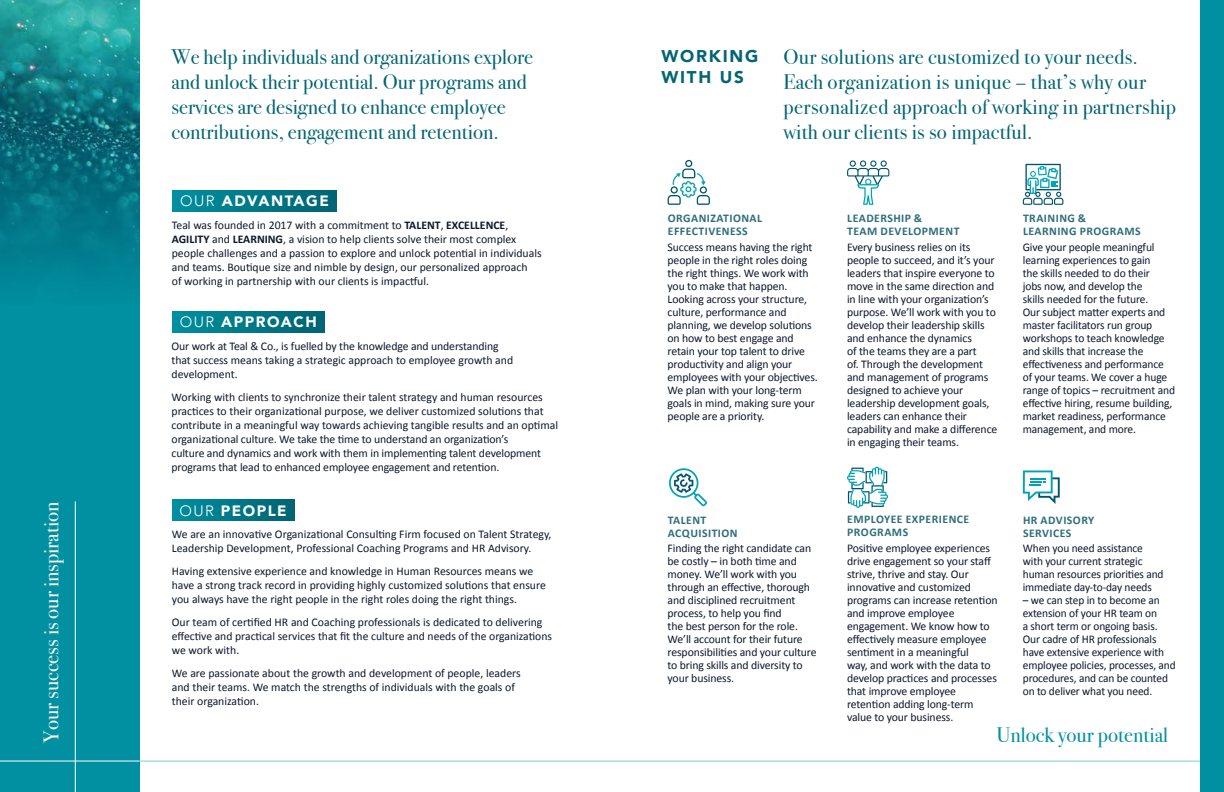
<style>
.page{position:relative;width:1224px;height:792px;background:#fff}
.page>*{position:absolute;margin:0;border:0;box-sizing:border-box;transform-origin:0 0}
.t1{font:21px/25px "Bodoni Svty Two ITCTT";color:#036574}
.t2{font:21px "Bodoni Svty Two ITCTT";color:#fff}
.t3{font:21px "Bodoni Svty Two ITCTT";color:#0090a1}
.t4{font:900 17px/20.4px "Avenir";letter-spacing:.1em;color:#036574}
.t5{font:900 15px "Avenir";letter-spacing:.1em;color:#fff}
.t6{font:11.8px/13px "Calibri";letter-spacing:-.01em;color:#0c182b}
.t7{font:700 11.8px/13px "Calibri";letter-spacing:.04em;color:#2e6e7b}
.s1{font-weight:300}
.s2{font-weight:700}
</style>
<div class="page">
<div style="left:172px;top:191px;width:165px;height:21px;background:linear-gradient(to right,#008f9f,#006372)"></div>
<div style="left:172px;top:312px;width:152px;height:21px;background:linear-gradient(to right,#008f9f,#006472)"></div>
<div style="left:172px;top:500px;width:122px;height:21px;background:linear-gradient(to right,#008f9f,#006472)"></div>
<hr style="left:140px;top:761px;width:1084px;height:1px;background:#88c7d1">
<div style="left:0;top:0;width:140px;height:792px;background:#0090a1"></div>
<hr style="left:0;top:761px;width:140px;height:1px;background:#fff">
<hr style="left:75px;top:501px;width:1px;height:291px;background:#fff">
<div style="left:1201px;top:0;width:23px;height:792px;background:#0090a1"></div>
<img style="left:0;top:0;width:140px;height:283px">
<svg style="left:668px;top:160px;width:42px;height:45px"></svg>
<svg style="left:847px;top:160px;width:42px;height:45px"></svg>
<svg style="left:1023px;top:470px;width:37px;height:34px"></svg>
<svg style="left:1023px;top:164px;width:40px;height:41px"></svg>
<svg style="left:847px;top:467px;width:41px;height:41px"></svg>
<svg style="left:669px;top:468px;width:38px;height:38px"></svg>
<h1 class="t2" style="left:34px;top:743px;width:243px;rotate:-90deg">Your success is our inspiration</h1>
<h1 class="t1" style="left:172px;top:42px;width:363px">We help individuals and organizations explore and unlock their potential. Our programs and services are designed to enhance employee contributions, engagement and retention.</h1>
<h2 class="t4" style="left:662px;top:46px;width:98px">WORKING<br>WITH US</h2>
<h1 class="t1" style="left:784px;top:42px;width:394px">Our solutions are customized to your needs.<br>Each organization is unique – that’s why our personalized approach of working in partnership with our clients is so impactful.</h1>
<p class="t5" style="left:180px;top:188px;width:150px"><span class="s1">OUR</span> ADVANTAGE</p>
<p class="t6" style="left:172px;top:218px;width:371px;line-height:14px">Teal was founded in 2017 with a commitment to <span class="s2">TALENT</span>, <span class="s2">EXCELLENCE</span>, <span class="s2">AGILITY</span> and <span class="s2">LEARNING</span>, a vision to help clients solve their most complex people challenges and a passion to explore and unlock potential in individuals and teams. Boutique size and nimble by design, our personalized approach<br>of working in partnership with our clients is impactful.</p>
<p class="t5" style="left:180px;top:309px;width:139px"><span class="s1">OUR</span> APPROACH</p>
<p class="t6" style="left:172px;top:339px;width:343px;line-height:14px">Our work at Teal &amp; Co., is fuelled by the knowledge and understanding that success means taking a strategic approach to employee growth and development.</p>
<p class="t6" style="left:172px;top:390px;width:388px;line-height:14px">Working with clients to synchronize their talent strategy and human resources practices to their organizational purpose, we deliver customized solutions that contribute in a meaningful way towards achieving tangible results and an optimal organizational culture. We take the time to understand an organization’s<br>culture and dynamics and work with them in implementing talent development programs that lead to enhanced employee engagement and retention.</p>
<p class="t5" style="left:179px;top:498px;width:109px"><span class="s1">OUR</span> PEOPLE</p>
<p class="t6" style="left:172px;top:527px;width:381px;line-height:14px">We are an innovative Organizational Consulting Firm focused on Talent Strategy,<br>Leadership Development, Professional Coaching Programs and HR Advisory.</p>
<p class="t6" style="left:172px;top:564px;width:376px;line-height:14px">Having extensive experience and knowledge in Human Resources means we have a strong track record in providing highly customized solutions that ensure you always have the right people in the right roles doing the right things.</p>
<p class="t6" style="left:172px;top:615px;width:382px;line-height:14px">Our team of certified HR and Coaching professionals is dedicated to delivering effective and practical services that fit the culture and needs of the organizations we work with.</p>
<p class="t6" style="left:172px;top:666px;width:350px;line-height:14px">We are passionate about the growth and development of people, leaders and their teams. We match the strengths of individuals with the goals of their organization.</p>
<p class="t7" style="left:668px;top:211px;width:96px">ORGANIZATIONAL<br>EFFECTIVENESS</p>
<p class="t6" style="left:668px;top:240px;width:152px">Success means having the right people in the right roles doing the right things. We work with you to make that happen.<br>Looking across your structure, culture, performance and planning, we develop solutions on how to best engage and retain your top talent to drive productivity and align your employees with your objectives.<br>We plan with your long-term goals in mind, making sure your people are a priority.</p>
<p class="t7" style="left:668px;top:513px;width:71px">TALENT<br>ACQUISITION</p>
<p class="t6" style="left:668px;top:541px;width:151px">Finding the right candidate can be costly – in both time and money. We’ll work with you through an effective, thorough and disciplined recruitment process, to help you find<br>the best person for the role.<br>We’ll account for their future responsibilities and your culture to bring skills and diversity to your business.</p>
<p class="t7" style="left:847px;top:211px;width:114px">LEADERSHIP &amp;<br>TEAM DEVELOPMENT</p>
<p class="t6" style="left:847px;top:240px;width:152px">Every business relies on its people to succeed, and it’s your leaders that inspire everyone to move in the same direction and in line with your organization’s purpose. We’ll work with you to develop their leadership skills and enhance the dynamics<br>of the teams they are a part<br>of. Through the development and management of programs designed to achieve your leadership development goals, leaders can enhance their capability and make a difference in engaging their teams.</p>
<p class="t7" style="left:1023px;top:211px;width:119px">TRAINING &amp;<br>LEARNING PROGRAMS</p>
<p class="t6" style="left:1023px;top:240px;width:154px">Give your people meaningful learning experiences to gain<br>the skills needed to do their<br>jobs now, and develop the<br>skills needed for the future.<br>Our subject matter experts and master facilitators run group workshops to teach knowledge and skills that increase the effectiveness and performance of your teams. We cover a huge range of topics – recruitment and effective hiring, resume building, market readiness, performance management, and more.</p>
<p class="t7" style="left:847px;top:512px;width:123px">EMPLOYEE EXPERIENCE<br>PROGRAMS</p>
<p class="t6" style="left:847px;top:541px;width:152px">Positive employee experiences drive engagement so your staff strive, thrive and stay. Our innovative and customized programs can increase retention and improve employee engagement. We know how to effectively measure employee sentiment in a meaningful<br>way, and work with the data to develop practices and processes that improve employee retention adding long-term value to your business.</p>
<p class="t7" style="left:1023px;top:513px;width:73px">HR ADVISORY<br>SERVICES</p>
<p class="t6" style="left:1023px;top:542px;width:142px">When you need assistance with your current strategic human resources priorities and immediate day-to-day needs</p>
<p class="t6" style="left:1023px;top:593px;width:154px">– we can step in to become an extension of your HR team on<br>a short term or ongoing basis.<br>Our cadre of HR professionals have extensive experience with employee policies, processes, and procedures, and can be counted on to deliver what you need.</p>
<h1 class="t3" style="left:996px;top:718px;width:173px">Unlock your potential</h1>
</div>
